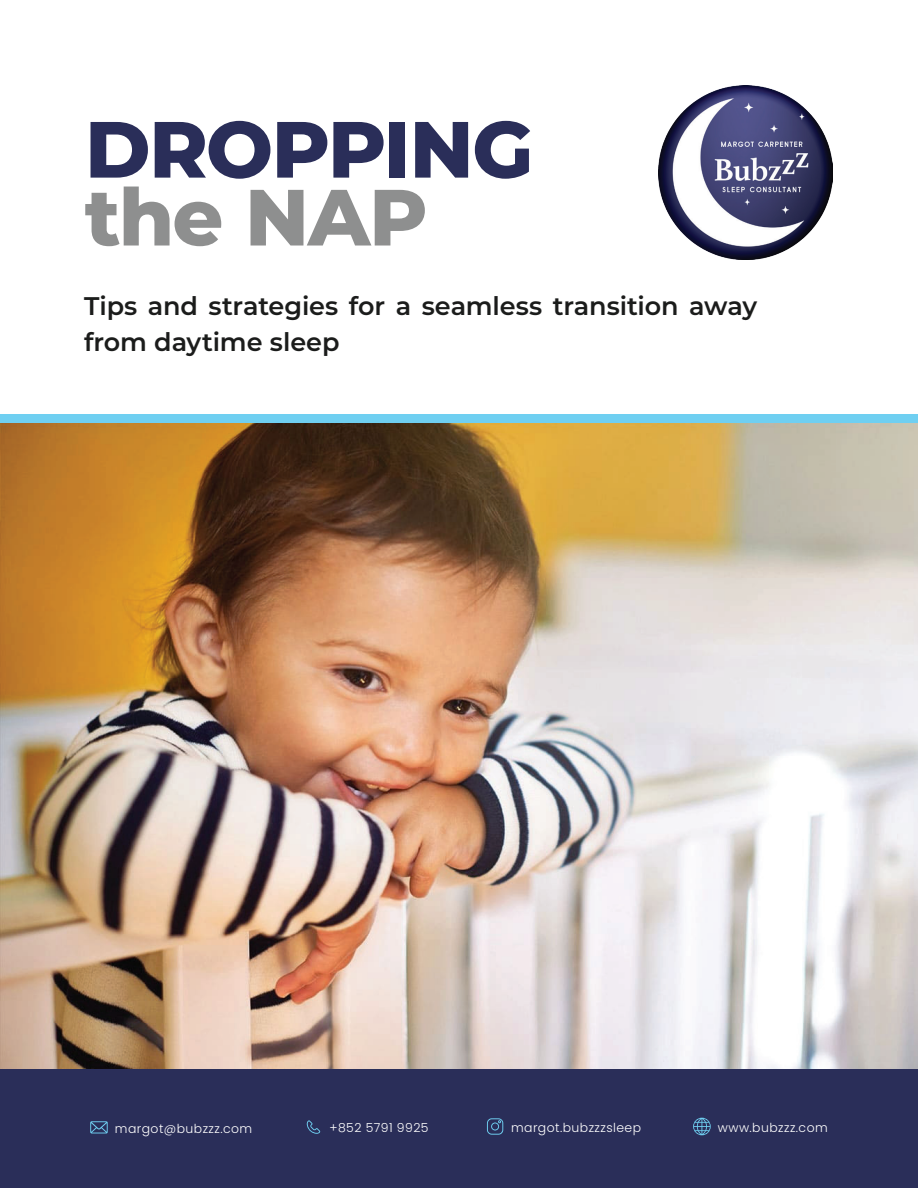
<style>
.page{position:relative;width:918px;height:1188px;background:#fff}
.page>*{position:absolute;margin:0;border:0;box-sizing:border-box;transform-origin:0 0}
.t1{font:800 79.5px "Montserrat";letter-spacing:-.02em;color:#2a2e59}
.t2{font:800 79.5px "Montserrat";letter-spacing:-.02em;color:#8e8f8f}
.t3{font:600 25.5px/36px "Montserrat";letter-spacing:-.005em;color:#1b1c1b}
.t4{font:300 12.45px "Poppins";letter-spacing:.035em;color:#fff}
</style>
<div class="page">
<div style="left:0;top:414px;width:918px;height:9px;background:#6fcff1"></div>
<div style="left:0;top:1069px;width:918px;height:119px;background:#2a2e59"></div>
<img style="left:0;top:423px;width:918px;height:646px">
<svg style="left:90px;top:1121px;width:18px;height:12px"></svg>
<svg style="left:693px;top:1118px;width:18px;height:17px"></svg>
<svg style="left:307px;top:1120px;width:13px;height:14px"></svg>
<svg style="left:487px;top:1118px;width:16px;height:17px"></svg>
<img style="left:659px;top:86px;width:173px;height:173px">
<h1 class="t1" style="left:85px;top:91px;width:450px">DROPPING</h1>
<h1 class="t2" style="left:85px;top:159px;width:344px">the NAP</h1>
<h2 class="t3" style="left:84px;top:287px;width:675px">Tips and strategies for a seamless transition away from daytime sleep</h2>
<p class="t4" style="left:115px;top:1121px;width:139px">margot@bubzzz.com</p>
<p class="t4" style="left:329px;top:1121px;width:101px">+852 5791 9925</p>
<p class="t4" style="left:511px;top:1120px;width:132px">margot.bubzzzsleep</p>
<p class="t4" style="left:718px;top:1120px;width:111px">www.bubzzz.com</p>
</div>
